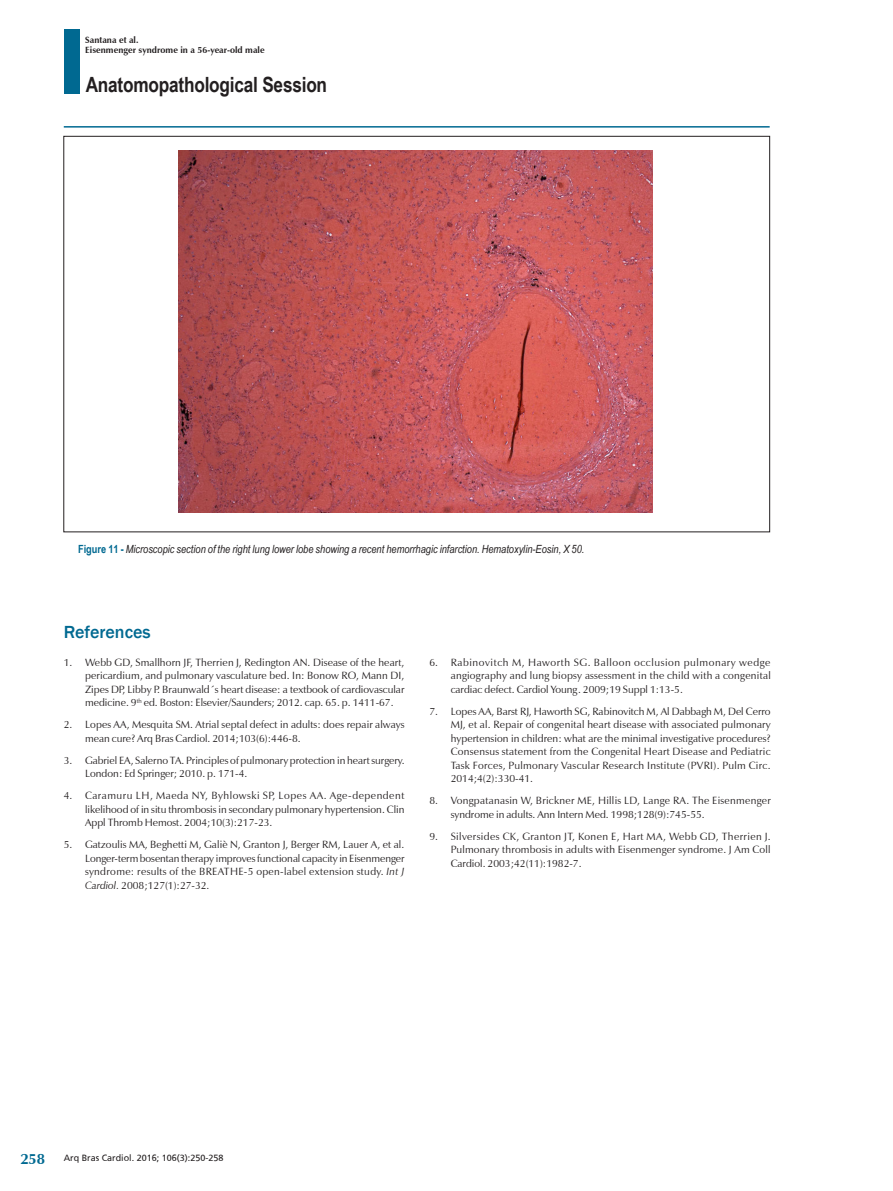
<style>
.page{position:relative;width:893px;height:1191px;background:#fff}
.page>*{position:absolute;margin:0;border:0;box-sizing:border-box;transform-origin:0 0}
.t1{font:700 21px "Arial Narrow";letter-spacing:-.01em;color:#231f20}
._02_-_TITULO_-_MATER{font:500 18px "Franklin Gothic";color:#006991}
.t2{font:700 15px "Zapf Humanist 601 BT";color:#006991}
._06_-_LEGENDA_FIGURA{font:italic 11.25px "Arial Narrow";color:#231f20}
._05_-_REFERENCIAS{font:10.5px/13.5px "Zapf Humanist 601 BT";color:#231f20;text-align:justify}
._05_-_REFERENCIAS-2{font:10.5px/13.5px "Zapf Humanist 601 BT";letter-spacing:.025em;color:#231f20}
.t3{font:700 9px/10.8px "Zapf Humanist 601 BT";color:#231f20}
.t4{font:9px "Frutiger";color:#231f20}
.s1{font-weight:700;font-style:normal;color:#006991}
.s2{font-style:italic}
</style>
<div class="page">
<hr style="left:64px;top:126px;width:706px;height:2px;background:#006991">
<div style="left:64px;top:29px;width:16px;height:65px;background:#006991"></div>
<img style="left:179px;top:150px;width:474px;height:363px">
<p class="t3" style="left:85px;top:34px;width:181px">Santana et al.<br>Eisenmenger syndrome in a 56-year-old male</p>
<h1 class="t1" style="left:86px;top:68px;width:243px">Anatomopathological Session</h1>
<p class="_06_-_LEGENDA_FIGURA" style="left:78px;top:541px;width:508px"><span class="s1">Figure 11 -</span> Microscopic section of the right lung lower lobe showing a recent hemorrhagic infarction. Hematoxylin-Eosin, X 50.</p>
<p class="_02_-_TITULO_-_MATER" style="left:64px;top:621px;width:88px">References</p>
<p class="_05_-_REFERENCIAS" style="left:85px;top:655px;width:321px;text-indent:-21px">1. Webb GD, Smallhorn JF, Therrien J, Redington AN. Disease of the heart, pericardium, and pulmonary vasculature bed. In: Bonow RO, Mann DI, Zipes DP, Libby P. Braunwald´s heart disease: a textbook of cardiovascular medicine. 9<sup>th</sup> ed. Boston: Elsevier/Saunders; 2012. cap. 65. p. 1411-67.</p>
<p class="_05_-_REFERENCIAS" style="left:85px;top:718px;width:321px;text-indent:-21px">2. Lopes AA, Mesquita SM. Atrial septal defect in adults: does repair always mean cure? Arq Bras Cardiol. 2014;103(6):446-8.</p>
<p class="_05_-_REFERENCIAS" style="left:85px;top:753px;width:321px;text-indent:-21px">3. Gabriel EA, Salerno TA. Principles of pulmonary protection in heart surgery.<br>London: Ed Springer; 2010. p. 171-4.</p>
<p class="_05_-_REFERENCIAS" style="left:85px;top:789px;width:321px;text-indent:-21px">4. Caramuru LH, Maeda NY, Byhlowski SP, Lopes AA. Age-dependent likelihood of in situ thrombosis in secondary pulmonary hypertension. Clin Appl Thromb Hemost. 2004;10(3):217-23.</p>
<p class="_05_-_REFERENCIAS" style="left:85px;top:838px;width:321px;text-indent:-21px">5. Gatzoulis MA, Beghetti M, Galiè N, Granton J, Berger RM, Lauer A, et al.<br>Longer-term bosentan therapy improves functional capacity in Eisenmenger syndrome: results of the BREATHE-5 open-label extension study. <span class="s2">Int J Cardiol.</span> 2008;127(1):27-32.</p>
<p class="_05_-_REFERENCIAS" style="left:451px;top:655px;width:322px;text-indent:-21px">6. Rabinovitch M, Haworth SG. Balloon occlusion pulmonary wedge angiography and lung biopsy assessment in the child with a congenital cardiac defect. Cardiol Young. 2009;19 Suppl 1:13-5.</p>
<p class="_05_-_REFERENCIAS" style="left:451px;top:704px;width:322px;text-indent:-21px">7. Lopes AA, Barst RJ, Haworth SG, Rabinovitch M, Al Dabbagh M, Del Cerro MJ, et al. Repair of congenital heart disease with associated pulmonary hypertension in children: what are the minimal investigative procedures?<br>Consensus statement from the Congenital Heart Disease and Pediatric Task Forces, Pulmonary Vascular Research Institute (PVRI). Pulm Circ.<br>2014;4(2):330-41.</p>
<p class="_05_-_REFERENCIAS-2" style="left:451px;top:794px;width:322px;text-indent:-21px">8. Vongpatanasin W, Brickner ME, Hillis LD, Lange RA. The Eisenmenger syndrome in adults. Ann Intern Med. 1998;128(9):745-55.</p>
<p class="_05_-_REFERENCIAS" style="left:451px;top:829px;width:321px;text-indent:-21px">9. Silversides CK, Granton JT, Konen E, Hart MA, Webb GD, Therrien J.<br>Pulmonary thrombosis in adults with Eisenmenger syndrome. J Am Coll Cardiol. 2003;42(11):1982-7.</p>
<h3 class="t2" style="left:20px;top:1149px;width:26px">258</h3>
<p class="t4" style="left:64px;top:1153px;width:161px">Arq Bras Cardiol. 2016; 106(3):250-258</p>
</div>
